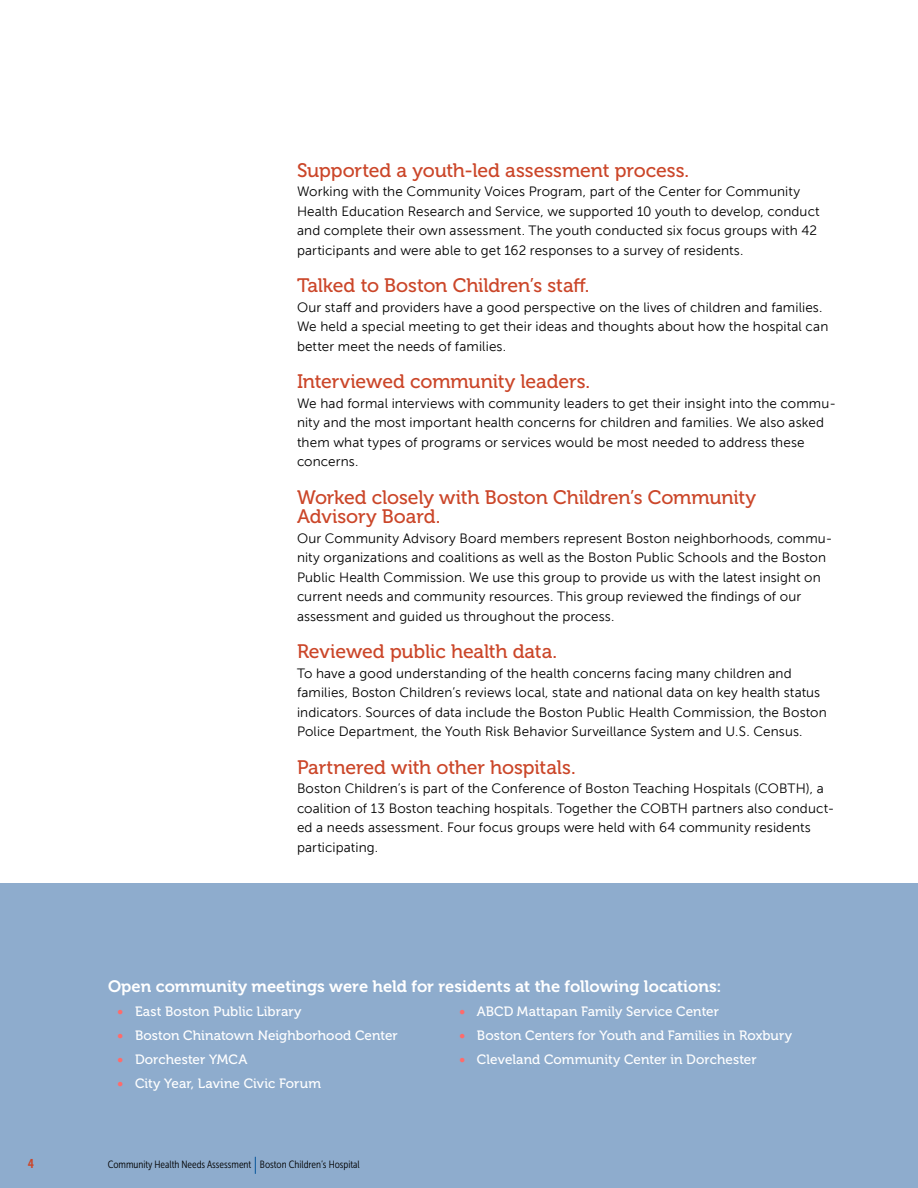
<style>
.page{position:relative;width:918px;height:1188px;background:#fff}
.page>*{position:absolute;margin:0;border:0;box-sizing:border-box;transform-origin:0 0}
.t1{font:19.5px/19.5px "Museo 500";letter-spacing:-.005em;color:#cb4629}
.t2{font:16.5px "Museo 700";color:#fff}
.t3{font:13.5px/19.5px "Museo Sans 300";letter-spacing:.01em;color:#000}
.t4{font:13.5px "Museo 500";letter-spacing:.005em;color:#fff}
.t5{font:12.75px "Museo Sans Cond 700";color:#cb4629}
.t6{font:10.5px "Museo Sans Cond 300";color:#000}
.s1{font-family:"Museo 700";color:#ff6b6b}
.s2{font-size:18px;color:#00529a}
</style>
<div class="page">
<div style="left:0;top:884px;width:918px;height:304px;background:#8eaccd"></div>
<h1 class="t1" style="left:297px;top:160px;width:394px">Supported a youth-led assessment process.</h1>
<p class="t3" style="left:297px;top:182px;width:524px">Working with the Community Voices Program, part of the Center for Community Health Education Research and Service, we supported 10 youth to develop, conduct and complete their own assessment. The youth conducted six focus groups with 42 participants and were able to get 162 responses to a survey of residents.</p>
<h1 class="t1" style="left:297px;top:276px;width:294px">Talked to Boston Children’s staff.</h1>
<p class="t3" style="left:297px;top:297px;width:533px">Our staff and providers have a good perspective on the lives of children and families.<br>We held a special meeting to get their ideas and thoughts about how the hospital can better meet the needs of families.</p>
<h1 class="t1" style="left:297px;top:372px;width:295px">Interviewed community leaders.</h1>
<p class="t3" style="left:297px;top:393px;width:541px">We had formal interviews with community leaders to get their insight into the commu&shy;nity and the most important health concerns for children and families. We also asked them what types of programs or services would be most needed to address these concerns.</p>
<h1 class="t1" style="left:297px;top:487px;width:461px">Worked closely with Boston Children’s Community<br>Advisory Board.</h1>
<p class="t3" style="left:297px;top:528px;width:537px">Our Community Advisory Board members represent Boston neighborhoods, commu&shy;nity organizations and coalitions as well as the Boston Public Schools and the Boston Public Health Commission. We use this group to provide us with the latest insight on current needs and community resources. This group reviewed the findings of our assessment and guided us throughout the process.</p>
<h1 class="t1" style="left:297px;top:642px;width:262px">Reviewed public health data.</h1>
<p class="t3" style="left:297px;top:663px;width:531px">To have a good understanding of the health concerns facing many children and families, Boston Children’s reviews local, state and national data on key health status indicators. Sources of data include the Boston Public Health Commission, the Boston Police Department, the Youth Risk Behavior Surveillance System and U.S. Census.</p>
<h1 class="t1" style="left:297px;top:757px;width:280px">Partnered with other hospitals.</h1>
<p class="t3" style="left:297px;top:779px;width:539px">Boston Children’s is part of the Conference of Boston Teaching Hospitals (COBTH), a coalition of 13 Boston teaching hospitals. Together the COBTH partners also conduct&shy;ed a needs assessment. Four focus groups were held with 64 community residents participating.</p>
<p class="t2" style="left:108px;top:977px;width:615px">Open community meetings were held for residents at the following locations:</p>
<p class="t4" style="left:117px;top:1004px;width:186px"><span class="s1">•</span> East Boston Public Library</p>
<p class="t4" style="left:459px;top:1004px;width:262px"><span class="s1">•</span> ABCD Mattapan Family Service Center</p>
<p class="t4" style="left:117px;top:1028px;width:282px"><span class="s1">•</span> Boston Chinatown Neighborhood Center</p>
<p class="t4" style="left:459px;top:1028px;width:335px"><span class="s1">•</span> Boston Centers for Youth and Families in Roxbury</p>
<p class="t4" style="left:117px;top:1052px;width:132px"><span class="s1">•</span> Dorchester YMCA</p>
<p class="t4" style="left:459px;top:1052px;width:299px"><span class="s1">•</span> Cleveland Community Center in Dorchester</p>
<p class="t4" style="left:117px;top:1076px;width:206px"><span class="s1">•</span> City Year, Lavine Civic Forum</p>
<p class="t5" style="left:28px;top:1156px;width:8px">4</p>
<p class="t6" style="left:108px;top:1158px;width:253px">Community Health Needs Assessment <span class="s2">|</span> Boston Children’s Hospital</p>
</div>
